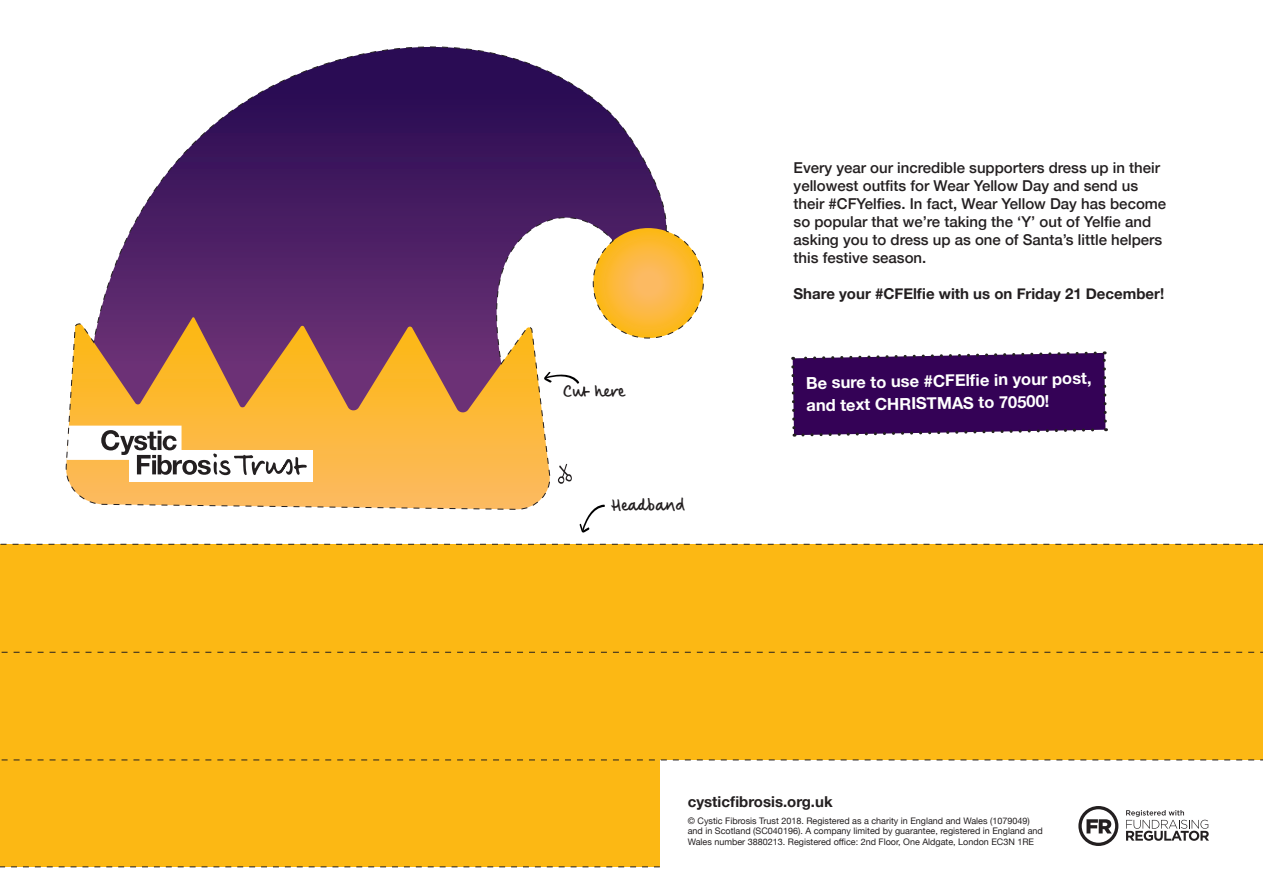
<style>
.page{position:relative;width:1263px;height:893px;background:#fff}
.page>*{position:absolute;margin:0;border:0;box-sizing:border-box;transform-origin:0 0}
.t1{font:700 16.5px/22.5px "Helvetica Neue";color:#fff}
.t2{font:500 15px/18px "Helvetica Neue";color:#231f20}
.t3{font:700 15px "Helvetica Neue";color:#231f20}
.t4{font:15px "CF Script";color:#231f20}
.t5{font:9px/10.8px "Helvetica Neue";color:#231f20}
</style>
<div class="page">
<svg style="left:66px;top:47px;width:638px;height:463px"></svg>
<div style="left:0;top:653px;width:1263px;height:107px;background:#fcb814"></div>
<div style="left:0;top:760px;width:660px;height:107px;background:#fcb814"></div>
<div style="left:0;top:545px;width:1263px;height:107px;background:#fcb814"></div>
<svg style="left:0;top:652px;width:1263px;height:1px"></svg>
<svg style="left:0;top:544px;width:1263px;height:1px"></svg>
<svg style="left:1px;top:760px;width:1262px;height:1px"></svg>
<svg style="left:0;top:866px;width:660px;height:1px"></svg>
<svg style="left:544px;top:371px;width:36px;height:13px"></svg>
<svg style="left:579px;top:505px;width:26px;height:28px"></svg>
<svg style="left:558px;top:463px;width:15px;height:22px"></svg>
<svg style="left:1078px;top:806px;width:40px;height:40px"></svg>
<svg style="left:1126px;top:810px;width:83px;height:31px"></svg>
<svg style="left:791px;top:351px;width:317px;height:86px;background:#4a1e67"></svg>
<p class="t4" style="left:563px;top:378px;width:64px">Cut here</p>
<p class="t4" style="left:611px;top:493px;width:75px">Headband</p>
<p class="t2" style="left:793px;top:157px;width:374px">Every year our incredible supporters dress up in their yellowest outfits for Wear Yellow Day and send us their #CFYelfies. In fact, Wear Yellow Day has become so popular that we’re taking the ‘Y’ out of Yelfie and asking you to dress up as one of Santa’s little helpers this festive season.</p>
<p class="t3" style="left:793px;top:282px;width:372px">Share your #CFElfie with us on Friday 21 December!</p>
<p class="t1" style="left:806px;top:372px;width:287px;rotate:-1deg">Be sure to use #CFElfi e in your post, and text CHRISTMAS to 70500!</p>
<p class="t3" style="left:688px;top:790px;width:146px">cysticfibrosis.org.uk</p>
<p class="t5" style="left:688px;top:816px;width:357px">© Cystic Fibrosis Trust 2018. Registered as a charity in England and Wales (1079049) and in Scotland (SC040196). A company limited by guarantee, registered in England and<br>Wales number 3880213. Registered office: 2nd Floor, One Aldgate, London EC3N 1RE</p>
</div>
